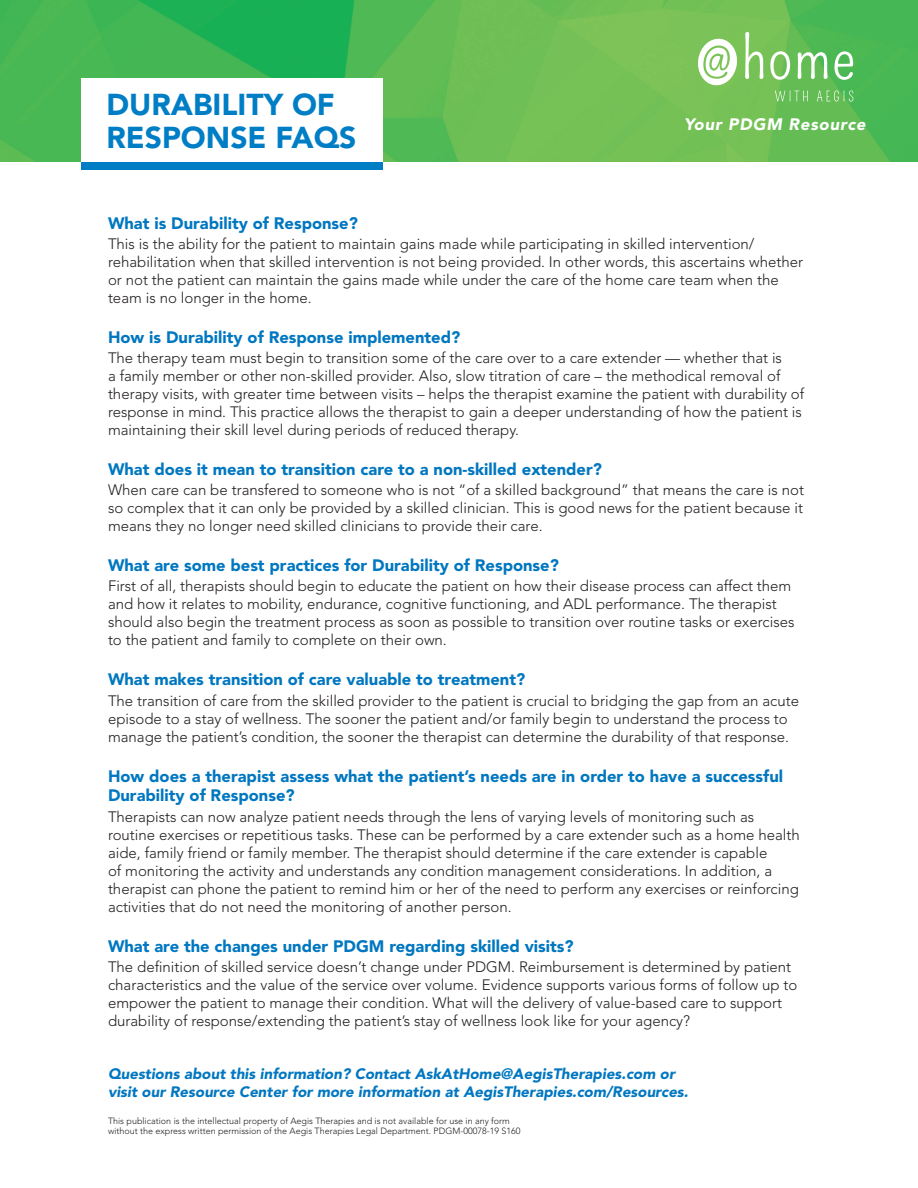
<style>
.page{position:relative;width:918px;height:1188px;background:#fff}
.page>*{position:absolute;margin:0;border:0;box-sizing:border-box;transform-origin:0 0}
.t1{font:900 30px/33px "Avenir";color:#007ec5}
.t2{font:900 16.5px/19.8px "Avenir";color:#0077c0}
.t3{font:italic 900 16.5px "Avenir";letter-spacing:.05em;color:#fff}
.t4{font:300 15px/18px "Avenir";color:#231f20}
.t5{font:italic 900 15px/18px "Avenir";color:#0077c0}
.t6{font:300 9px/10.8px "Avenir";color:#231f20}
</style>
<div class="page">
<img style="left:0;top:0;width:918px;height:162px">
<svg style="left:696px;top:37px;width:43px;height:50px"></svg>
<svg style="left:745px;top:32px;width:19px;height:47px"></svg>
<svg style="left:770px;top:51px;width:20px;height:29px"></svg>
<svg style="left:798px;top:52px;width:30px;height:27px"></svg>
<svg style="left:834px;top:51px;width:19px;height:29px"></svg>
<svg style="left:775px;top:90px;width:33px;height:11px"></svg>
<svg style="left:817px;top:90px;width:36px;height:12px"></svg>
<div style="left:81px;top:79px;width:301px;height:83px;background:#fff"></div>
<div style="left:81px;top:162px;width:301px;height:8px;background:#007ec5"></div>
<h1 class="t1" style="left:106px;top:88px;width:252px">DURABILITY OF<br>RESPONSE FAQS</h1>
<p class="t3" style="left:684px;top:114px;width:183px">Your PDGM Resource</p>
<p class="t2" style="left:108px;top:213px;width:251px">What is Durability of Response?</p>
<p class="t4" style="left:108px;top:235px;width:697px">This is the ability for the patient to maintain gains made while participating in skilled intervention/ rehabilitation when that skilled intervention is not being provided. In other words, this ascertains whether or not the patient can maintain the gains made while under the care of the home care team when the team is no longer in the home.</p>
<p class="t2" style="left:108px;top:327px;width:354px">How is Durability of Response implemented?</p>
<p class="t4" style="left:108px;top:349px;width:698px">The therapy team must begin to transition some of the care over to a care extender — whether that is<br>a family member or other non-skilled provider. Also, slow titration of care – the methodical removal of therapy visits, with greater time between visits – helps the therapist examine the patient with durability of response in mind. This practice allows the therapist to gain a deeper understanding of how the patient is maintaining their skill level during periods of reduced therapy.</p>
<p class="t2" style="left:108px;top:459px;width:495px">What does it mean to transition care to a non-skilled extender?</p>
<p class="t4" style="left:108px;top:481px;width:698px;text-align:justify">When care can be transfered to someone who is not “of a skilled background” that means the care is not so complex that it can only be provided by a skilled clinician. This is good news for the patient because it means they no longer need skilled clinicians to provide their care.</p>
<p class="t2" style="left:108px;top:555px;width:452px">What are some best practices for Durability of Response?</p>
<p class="t4" style="left:108px;top:577px;width:688px">First of all, therapists should begin to educate the patient on how their disease process can affect them and how it relates to mobility, endurance, cognitive functioning, and ADL performance. The therapist should also begin the treatment process as soon as possible to transition over routine tasks or exercises to the patient and family to complete on their own.</p>
<p class="t2" style="left:108px;top:670px;width:419px">What makes transition of care valuable to treatment?</p>
<p class="t4" style="left:108px;top:691px;width:693px">The transition of care from the skilled provider to the patient is crucial to bridging the gap from an acute episode to a stay of wellness. The sooner the patient and/or family begin to understand the process to manage the patient’s condition, the sooner the therapist can determine the durability of that response.</p>
<p class="t2" style="left:108px;top:766px;width:677px">How does a therapist assess what the patient’s needs are in order to have a successful<br>Durability of Response?</p>
<p class="t4" style="left:108px;top:807px;width:693px">Therapists can now analyze patient needs through the lens of varying levels of monitoring such as routine exercises or repetitious tasks. These can be performed by a care extender such as a home health aide, family friend or family member. The therapist should determine if the care extender is capable<br>of monitoring the activity and understands any condition management considerations. In addition, a therapist can phone the patient to remind him or her of the need to perform any exercises or reinforcing activities that do not need the monitoring of another person.</p>
<p class="t2" style="left:108px;top:936px;width:467px">What are the changes under PDGM regarding skilled visits?</p>
<p class="t4" style="left:108px;top:958px;width:691px">The definition of skilled service doesn’t change under PDGM. Reimbursement is determined by patient characteristics and the value of the service over volume. Evidence supports various forms of follow up to empower the patient to manage their condition. What will the delivery of value-based care to support durability of response/extending the patient’s stay of wellness look like for your agency?</p>
<p class="t5" style="left:108px;top:1065px;width:582px">Questions about this information? Contact AskAtHome@AegisTherapies.com or visit our Resource Center for more information at AegisTherapies.com/Resources.</p>
<p class="t6" style="left:108px;top:1115px;width:414px">This publication is the intellectual property of Aegis Therapies and is not available for use in any form without the express written permission of the Aegis Therapies Legal Department. PDGM-00078-19 S160</p>
</div>
